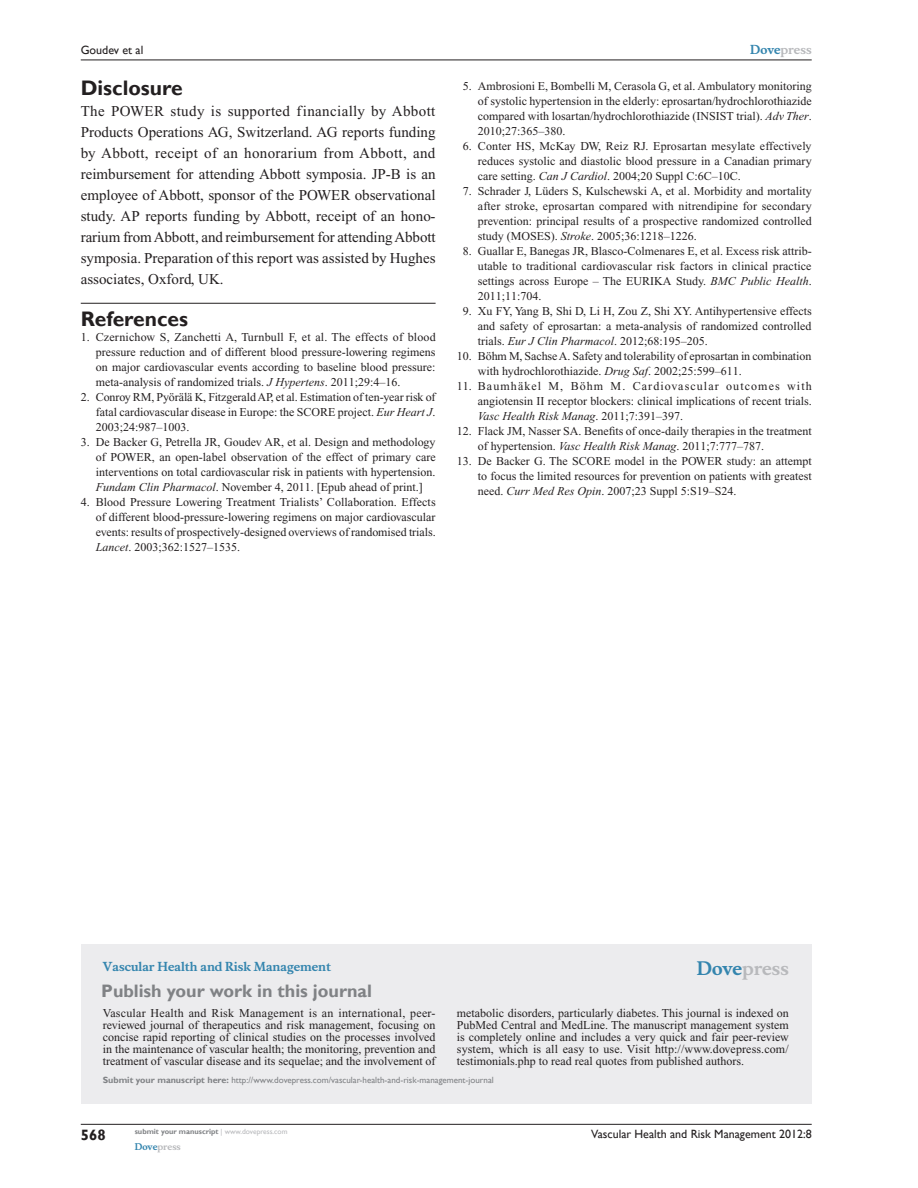
<style>
.page{position:relative;width:918px;height:1188px;background:#fff}
.page>*{position:absolute;margin:0;border:0;box-sizing:border-box;transform-origin:0 0}
.RefH{font:700 21px "Gill Sans";color:#231f20}
.PromBx-H1{font:700 18px "Gill Sans";color:#808285}
.PromBx-Brand{font:700 18px "Musee";color:#b8b9bc}
.TxF{font:15px/21px "Times New Roman";color:#231f20;text-align:justify}
.t1{font:700 15px "Gill Sans";color:#231f20}
.RefNL2{font:12px/15px "Times New Roman";color:#231f20;text-align:justify}
.RefNL1{font:12px/15px "Times New Roman";color:#231f20;text-align:justify}
.PromBx-Tx{font:12px/12px "Times New Roman";color:#231f20;text-align:justify}
.t2{font:12px "Gill Sans";color:#231f20}
.PromBx-JrnlName{font:700 12px "Musee";color:#3485ae}
.t3{font:700 12px "Musee";color:#b8b9bc}
.PromBx-SubmitMssWebA{font:9px "Gill Sans";color:#808285}
.t4{font:700 9px "Musee";color:#b8b9bc}
.t5{font:700 7.5px "Gill Sans";color:#808285}
.s1{font-style:italic}
.s2{color:#3485ae}
.s3{font-weight:700}
.s4{font-weight:400;color:#b8b9bc}
</style>
<div class="page">
<div style="left:81px;top:944px;width:731px;height:159px;background:#ececee"></div>
<hr style="left:81px;top:303px;width:355px;height:1px;background:#231f20">
<hr style="left:81px;top:1124px;width:731px;height:1px;background:#231f20">
<hr style="left:81px;top:60px;width:731px;height:1px;background:#231f20">
<p class="t2" style="left:81px;top:43px;width:64px">Goudev et al</p>
<h1 class="RefH" style="left:81px;top:76px;width:103px">Disclosure</h1>
<p class="TxF" style="left:81px;top:101px;width:356px">The POWER study is supported financially by Abbott Products Operations AG, Switzerland. AG reports funding by Abbott, receipt of an honorarium from Abbott, and reimbursement for attending Abbott symposia. JP-B is an employee of Abbott, sponsor of the POWER observational study. AP reports funding by Abbott, receipt of an hono&shy;rarium from Abbott, and reimbursement for attending Abbott symposia. Preparation of this report was assisted by Hughes associates, Oxford, UK.</p>
<p class="RefH" style="left:81px;top:307px;width:109px">References</p>
<p class="RefNL1" style="left:96px;top:330px;width:341px;text-indent:-15px">1. Czernichow S, Zanchetti A, Turnbull F, et al. The effects of blood pressure reduction and of different blood pressure-lowering regimens on major cardiovascular events according to baseline blood pressure: meta-analysis of randomized trials. <span class="s1">J Hypertens</span>. 2011;29:4–16.</p>
<p class="RefNL1" style="left:96px;top:390px;width:341px;text-indent:-15px">2. Conroy RM, Pyörälä K, Fitzgerald AP, et al. Estimation of ten-year risk of fatal cardiovascular disease in Europe: the SCORE project. <span class="s1">Eur Heart J</span>.<br>2003;24:987–1003.</p>
<p class="RefNL1" style="left:96px;top:435px;width:342px;text-indent:-15px">3. De Backer G, Petrella JR, Goudev AR, et al. Design and methodology of POWER, an open-label observation of the effect of primary care interventions on total cardiovascular risk in patients with hypertension.<br><span class="s1">Fundam Clin Pharmacol</span>. November 4, 2011. [Epub ahead of print.]</p>
<p class="RefNL1" style="left:96px;top:495px;width:342px;text-indent:-15px">4. Blood Pressure Lowering Treatment Trialists’ Collaboration. Effects of different blood-pressure-lowering regimens on major cardiovascular events: results of prospectively-designed overviews of randomised trials.<br><span class="s1">Lancet</span>. 2003;362:1527–1535.</p>
<p class="t3" style="left:750px;top:43px;width:63px"><span class="s2">Dove</span>press</p>
<p class="RefNL2" style="left:478px;top:79px;width:335px;text-indent:-15px">5. Ambrosioni E, Bombelli M, Cerasola G, et al. Ambulatory monitoring of systolic hypertension in the elderly: eprosartan/hydrochlorothiazide compared with losartan/hydrochlorothiazide (INSIST trial). <span class="s1">Adv Ther</span>.<br>2010;27:365–380.</p>
<p class="RefNL2" style="left:478px;top:139px;width:335px;text-indent:-15px">6. Conter HS, McKay DW, Reiz RJ. Eprosartan mesylate effectively reduces systolic and diastolic blood pressure in a Canadian primary care setting. <span class="s1">Can J Cardiol</span>. 2004;20 Suppl C:6C–10C.</p>
<p class="RefNL2" style="left:478px;top:184px;width:335px;text-indent:-15px">7. Schrader J, Lüders S, Kulschewski A, et al. Morbidity and mortality after stroke, eprosartan compared with nitrendipine for secondary prevention: principal results of a prospective randomized controlled study (MOSES). <span class="s1">Stroke</span>. 2005;36:1218–1226.</p>
<p class="RefNL2" style="left:478px;top:244px;width:335px;text-indent:-15px">8. Guallar E, Banegas JR, Blasco-Colmenares E, et al. Excess risk attrib&shy;utable to traditional cardiovascular risk factors in clinical practice settings across Europe – The EURIKA Study. <span class="s1">BMC Public Health</span>.<br>2011;11:704.</p>
<p class="RefNL2" style="left:478px;top:304px;width:335px;text-indent:-15px">9. Xu FY, Yang B, Shi D, Li H, Zou Z, Shi XY. Antihypertensive effects and safety of eprosartan: a meta-analysis of randomized controlled trials. <span class="s1">Eur J Clin Pharmacol</span>. 2012;68:195–205.</p>
<p class="RefNL2" style="left:478px;top:349px;width:335px;text-indent:-21px">10. Böhm M, Sachse A. Safety and tolerability of eprosartan in combination with hydrochlorothiazide. <span class="s1">Drug Saf</span>. 2002;25:599–611.</p>
<p class="RefNL2" style="left:478px;top:379px;width:335px;text-indent:-21px">11. Baumhäkel M, Böhm M. Cardiovascular outcomes with angiotensin II receptor blockers: clinical implications of recent trials.<br><span class="s1">Vasc Health Risk Manag</span>. 2011;7:391–397.</p>
<p class="RefNL2" style="left:478px;top:424px;width:335px;text-indent:-21px">12. Flack JM, Nasser SA. Benefits of once-daily therapies in the treatment of hypertension. <span class="s1">Vasc Health Risk Manag</span>. 2011;7:777–787.</p>
<p class="RefNL2" style="left:478px;top:454px;width:335px;text-indent:-21px">13. De Backer G. The SCORE model in the POWER study: an attempt to focus the limited resources for prevention on patients with greatest need. <span class="s1">Curr Med Res Opin</span>. 2007;23 Suppl 5:S19–S24.</p>
<p class="PromBx-JrnlName" style="left:103px;top:959px;width:230px">Vascular Health and Risk Management</p>
<p class="PromBx-H1" style="left:101px;top:980px;width:272px">Publish your work in this journal</p>
<p class="PromBx-Brand" style="left:697px;top:958px;width:94px"><span class="s2">Dove</span>press</p>
<p class="PromBx-Tx" style="left:103px;top:1007px;width:334px">Vascular Health and Risk Management is an international, peer&shy;reviewed journal of therapeutics and risk management, focusing on concise rapid reporting of clinical studies on the processes involved in the maintenance of vascular health; the monitoring, prevention and treatment of vascular disease and its sequelae; and the involvement of</p>
<p class="PromBx-Tx" style="left:457px;top:1007px;width:333px">metabolic disorders, particularly diabetes. This journal is indexed on PubMed Central and MedLine. The manuscript management system is completely online and includes a very quick and fair peer-review system, which is all easy to use. Visit http://www.dovepress.com/ testimonials.php to read real quotes from published authors.</p>
<p class="PromBx-SubmitMssWebA" style="left:103px;top:1075px;width:393px"><span class="s3">Submit your manuscript here:</span> http://www.dovepress.com/vascular-health-and-risk-management-journal</p>
<p class="t1" style="left:81px;top:1126px;width:26px">568</p>
<p class="t5" style="left:135px;top:1127px;width:154px">submit your manuscript <span class="s4">| www.dovepress.com</span></p>
<p class="t4" style="left:135px;top:1141px;width:48px"><span class="s2">Dove</span>press</p>
<p class="t2" style="left:591px;top:1127px;width:222px">Vascular Health and Risk Management 2012:8</p>
</div>
